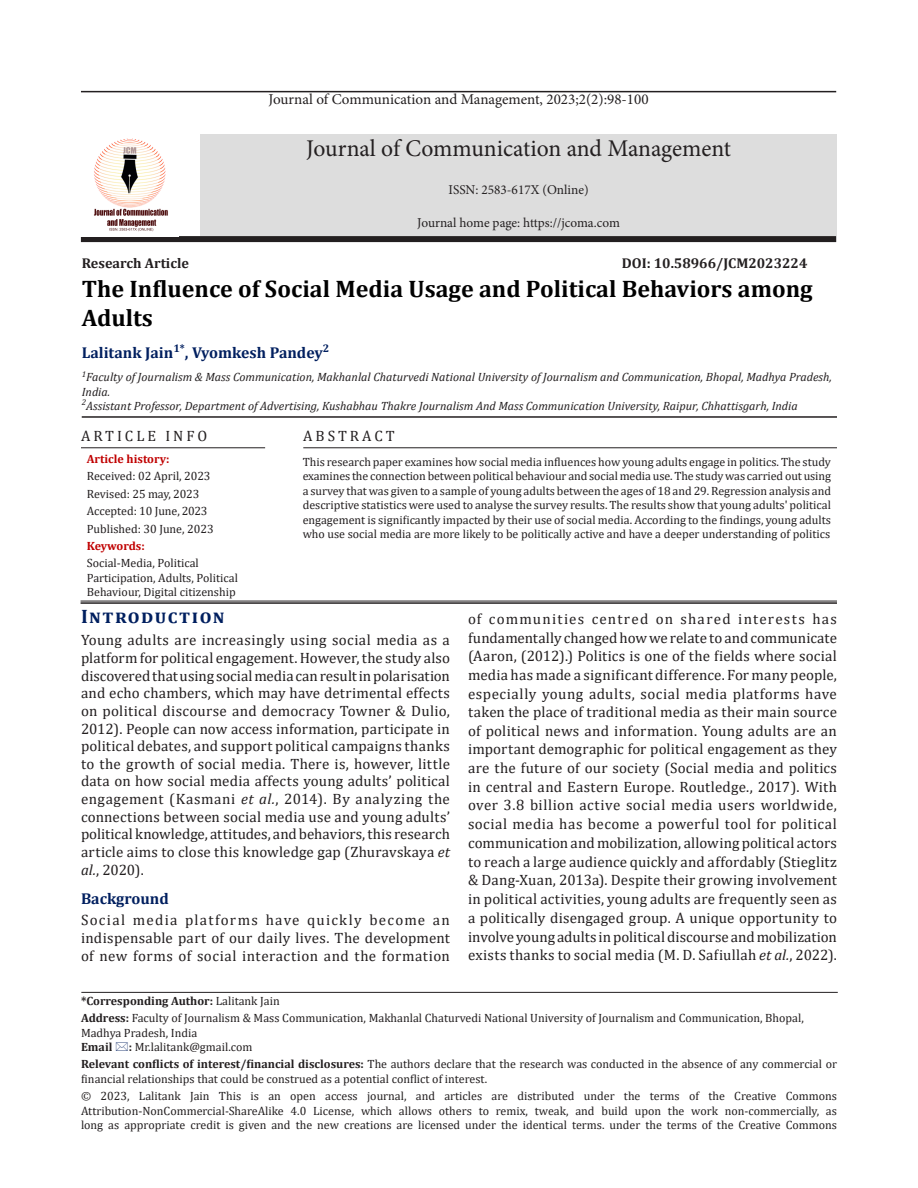
<style>
.page{position:relative;width:918px;height:1188px;background:#fff}
.page>*{position:absolute;margin:0;border:0;box-sizing:border-box;transform-origin:0 0}
.article_head{font:700 24px/28.8px "Cambria";color:#000}
.t1{font:24px "Minion Pro";letter-spacing:-.005em;color:#231f20}
.A{font:700 19.5px "Cambria";letter-spacing:.075em;color:#001f5f}
.author{font:700 15.75px "Cambria";color:#001f5f}
.B{font:700 15.75px "Cambria";color:#001f5f}
.Body_flush{font:15px/18.6px "Cambria";letter-spacing:.02em;color:#231f20;text-align:justify}
.t2{font:15px "Minion Pro";color:#231f20}
.Abstract_head{font:15px "Cambria";letter-spacing:.2em;color:#231f20}
.Subject{font:700 14.25px "Cambria";color:#231f20}
.t3{font:13.5px "Minion Pro";color:#231f20}
.Corresponding_Author{font:12px/14.4px "Cambria";color:#231f20}
.Abstract{font:12px/14.4px "Cambria";color:#231f20;text-align:justify}
.affiliation{font:italic 12px/14.4px "Cambria";color:#231f20}
.Corresponding_Author-2{font:700 12px "Cambria";color:#231f20}
.Corresponding_Author-3{font:700 12px "Cambria";color:#c00000}
.Abstract-2{font:700 12px "Cambria";letter-spacing:-.015em;color:#c00000}
.s1{font-style:italic}
.s2{font-weight:400}
.s3{font-weight:700}
</style>
<div class="page">
<hr style="left:82px;top:416px;width:755px;height:2px;background:#231f20">
<hr style="left:81px;top:992px;width:757px;height:1px;background:#231f20">
<hr style="left:81px;top:601px;width:756px;height:1px;background:#231f20">
<hr style="left:81px;top:602px;width:756px;height:2px;background:#231f20">
<hr style="left:303px;top:447px;width:534px;height:1px;background:#231f20">
<hr style="left:81px;top:447px;width:184px;height:1px;background:#231f20">
<div style="left:81px;top:236px;width:755px;height:6px;background:#231f20"></div>
<hr style="left:81px;top:91px;width:755px;height:1px;background:#231f20">
<div style="left:200px;top:134px;width:637px;height:102px;background:#ddd"></div>
<img style="left:94px;top:138px;width:74px;height:94px">
<p class="t2" style="left:268px;top:89px;width:382px">Journal of Communication and Management, 2023;2(2):98-100</p>
<p class="t1" style="left:306px;top:132px;width:426px">Journal of Communication and Management</p>
<p class="t3" style="left:449px;top:181px;width:141px">ISSN: 2583-617X (Online)</p>
<p class="t3" style="left:417px;top:214px;width:204px">Journal home page: https://jcoma.com</p>
<p class="Subject" style="left:82px;top:253px;width:109px">Research Article</p>
<p class="Subject" style="left:622px;top:253px;width:187px">DOI: 10.58966/JCM2023224</p>
<p class="article_head" style="left:82px;top:273px;width:733px">The Influence of Social Media Usage and Political Behaviors among<br>Adults</p>
<p class="author" style="left:82px;top:342px;width:249px">Lalitank Jain<sup>1*</sup>, Vyomkesh Pandey<sup>2</sup></p>
<p class="affiliation" style="left:82px;top:370px;width:752px"><sup>1</sup>Faculty of Journalism &amp; Mass Communication, Makhanlal Chaturvedi National University of Journalism and Communication, Bhopal, Madhya Pradesh,<br>India.<br><sup>2</sup>Assistant Professor, Department of Advertising, Kushabhau Thakre Journalism And Mass Communication University, Raipur, Chhattisgarh, India</p>
<p class="Abstract_head" style="left:81px;top:427px;width:128px">ARTICLE INFO</p>
<p class="Abstract_head" style="left:303px;top:427px;width:93px">ABSTRACT</p>
<p class="Corresponding_Author-3" style="left:87px;top:450px;width:84px">Article history:</p>
<p class="Corresponding_Author" style="left:87px;top:469px;width:125px">Received: 02 April, 2023</p>
<p class="Corresponding_Author" style="left:87px;top:486px;width:114px">Revised: 25 may, 2023</p>
<p class="Corresponding_Author" style="left:87px;top:504px;width:122px">Accepted: 10 June, 2023</p>
<p class="Corresponding_Author" style="left:87px;top:521px;width:128px">Published: 30 June, 2023</p>
<p class="Abstract-2" style="left:87px;top:537px;width:60px">Keywords:</p>
<p class="Corresponding_Author" style="left:87px;top:556px;width:153px">Social-Media, Political<br>Participation, Adults, Political<br>Behaviour, Digital citizenship</p>
<p class="Abstract" style="left:303px;top:455px;width:530px">This research paper examines how social media influences how young adults engage in politics. The study examines the connection between political behaviour and social media use. The study was carried out using a survey that was given to a sample of young adults between the ages of 18 and 29. Regression analysis and descriptive statistics were used to analyse the survey results. The results show that young adults' political engagement is significantly impacted by their use of social media. According to the findings, young adults who use social media are more likely to be politically active and have a deeper understanding of politics</p>
<p class="A" style="left:81px;top:603px;width:145px">Introduction</p>
<p class="Body_flush" style="left:81px;top:631px;width:371px;line-height:17.7px">Young adults are increasingly using social media as a platform for political engagement. However, the study also discovered that using social media can result in polarisation and echo chambers, which may have detrimental effects on political discourse and democracy Towner &amp; Dulio, 2012). People can now access information, participate in political debates, and support political campaigns thanks to the growth of social media. There is, however, little data on how social media affects young adults’ political engagement (Kasmani <span class="s1">et al.</span>, 2014). By analyzing the connections between social media use and young adults’ political knowledge, attitudes, and behaviors, this research article aims to close this knowledge gap (Zhuravskaya <span class="s1">et al.</span>, 2020).</p>
<p class="B" style="left:81px;top:888px;width:89px">Background</p>
<p class="Body_flush" style="left:81px;top:911px;width:371px;line-height:17.9px">Social media platforms have quickly become an indispensable part of our daily lives. The development of new forms of social interaction and the formation</p>
<p class="Body_flush" style="left:468px;top:610px;width:371px">of communities centred on shared interests has fundamentally changed how we relate to and communicate (Aaron, (2012).) Politics is one of the fields where social media has made a significant difference. For many people, especially young adults, social media platforms have taken the place of traditional media as their main source of political news and information. Young adults are an important demographic for political engagement as they are the future of our society (Social media and politics in central and Eastern Europe. Routledge., 2017). With over 3.8 billion active social media users worldwide, social media has become a powerful tool for political communication and mobilization, allowing political actors to reach a large audience quickly and affordably (Stieglitz &amp; Dang-Xuan, 2013a). Despite their growing involvement in political activities, young adults are frequently seen as a politically disengaged group. A unique opportunity to involve young adults in political discourse and mobilization exists thanks to social media (M. D. Safiullah <span class="s1">et al.</span>, 2022).</p>
<p class="Corresponding_Author-2" style="left:81px;top:992px;width:200px">*Corresponding Author: <span class="s2">Lalitank Jain</span></p>
<p class="Corresponding_Author" style="left:81px;top:1011px;width:724px"><span class="s3">Address:</span> Faculty of Journalism &amp; Mass Communication, Makhanlal Chaturvedi National University of Journalism and Communication, Bhopal,<br>Madhya Pradesh, India<br><span class="s3">Email</span></p>
<p class="Corresponding_Author" style="left:129px;top:1040px;width:125px"><span class="s3">:</span> Mr.lalitank@gmail.com</p>
<p class="Corresponding_Author" style="left:81px;top:1057px;width:758px"><span class="s3">Relevant conflicts of interest/financial disclosures:</span> The authors declare that the research was conducted in the absence of any commercial or financial relationships that could be construed as a potential conflict of interest.</p>
<p class="Corresponding_Author" style="left:81px;top:1089px;width:758px;text-align:justify">© 2023, Lalitank Jain This is an open access journal, and articles are distributed under the terms of the Creative Commons Attribution‑NonCommercial‑ShareAlike 4.0 License, which allows others to remix, tweak, and build upon the work non‑commercially, as long as appropriate credit is given and the new creations are licensed under the identical terms. under the terms of the Creative Commons</p>
</div>
